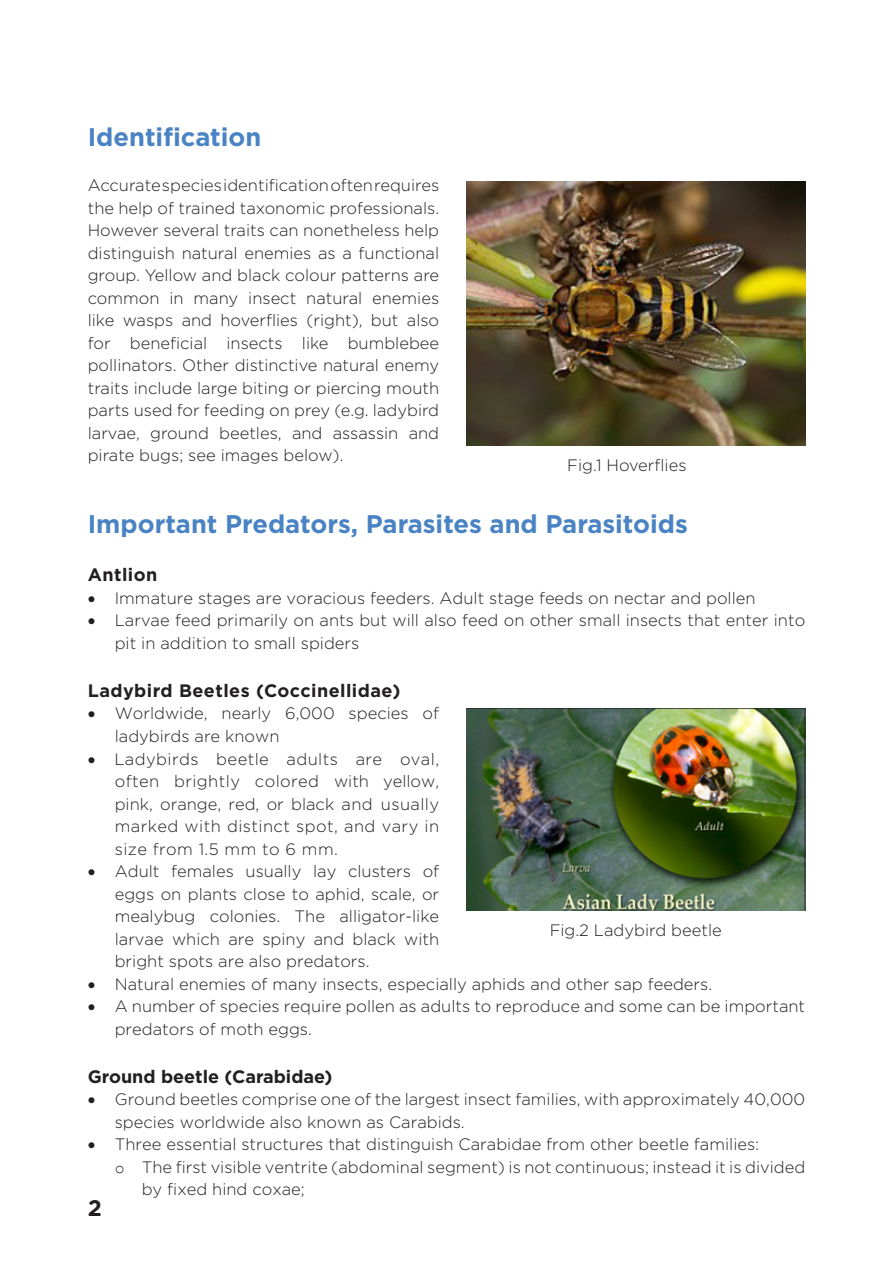
<style>
.page{position:relative;width:893px;height:1263px;background:#fff}
.page>*{position:absolute;margin:0;border:0;box-sizing:border-box;transform-origin:0 0}
.t1{font:700 25.5px "Gotham";color:#4983c4}
.Eng_Body{font:700 22.5px "Gotham";color:#231f20}
.t2{font:700 18px "Gotham";letter-spacing:.025em;color:#231f20}
.t3{font:700 18px "Gotham";color:#231f20}
.Eng_Body-2{font:300 16.5px/22.5px "Gotham";color:#231f20}
.s1{font-family:"Courier New";font-weight:400}
</style>
<div class="page">
<img style="left:466px;top:181px;width:339px;height:265px">
<img style="left:466px;top:708px;width:339px;height:202px">
<p class="t1" style="left:88px;top:120px;width:175px">Identification</p>
<p class="Eng_Body-2" style="left:88px;top:174px;width:353px;text-align:justify">Accurate species identification often requires the help of trained taxonomic professionals.<br>However several traits can nonetheless help distinguish natural enemies as a functional group. Yellow and black colour patterns are common in many insect natural enemies like wasps and hoverflies (right), but also for beneficial insects like bumblebee pollinators. Other distinctive natural enemy traits include large biting or piercing mouth parts used for feeding on prey (e.g. ladybird larvae, ground beetles, and assassin and pirate bugs; see images below).</p>
<p class="Eng_Body-2" style="left:567px;top:454px;width:121px">Fig.1 Hoverflies</p>
<p class="t1" style="left:88px;top:507px;width:602px">Important Predators, Parasites and Parasitoids</p>
<p class="t2" style="left:88px;top:563px;width:71px">Antlion</p>
<p class="Eng_Body-2" style="left:88px;top:586px;width:669px">• Immature stages are voracious feeders. Adult stage feeds on nectar and pollen</p>
<p class="Eng_Body-2" style="left:115px;top:609px;width:692px;text-indent:-27px">• Larvae feed primarily on ants but will also feed on other small insects that enter into pit in addition to small spiders</p>
<p class="t2" style="left:88px;top:679px;width:314px">Ladybird Beetles (Coccinellidae)</p>
<p class="Eng_Body-2" style="left:115px;top:702px;width:326px;text-indent:-27px">• Worldwide, nearly 6,000 species of ladybirds are known</p>
<p class="Eng_Body-2" style="left:115px;top:747px;width:326px;text-align:justify;text-indent:-27px">• Ladybirds beetle adults are oval, often brightly colored with yellow, pink, orange, red, or black and usually marked with distinct spot, and vary in size from 1.5 mm to 6 mm.</p>
<p class="Eng_Body-2" style="left:115px;top:859px;width:326px;text-align:justify;text-indent:-27px">• Adult females usually lay clusters of eggs on plants close to aphid, scale, or mealybug colonies. The alligator-like larvae which are spiny and black with bright spots are also predators.</p>
<p class="Eng_Body-2" style="left:88px;top:972px;width:626px">• Natural enemies of many insects, especially aphids and other sap feeders.</p>
<p class="Eng_Body-2" style="left:115px;top:994px;width:692px;text-indent:-27px">• A number of species require pollen as adults to reproduce and some can be important predators of moth eggs.</p>
<p class="t3" style="left:88px;top:1064px;width:246px">Ground beetle (Carabidae)</p>
<p class="Eng_Body-2" style="left:115px;top:1087px;width:692px;text-indent:-27px">• Ground beetles comprise one of the largest insect families, with approximately 40,000 species worldwide also known as Carabids.</p>
<p class="Eng_Body-2" style="left:88px;top:1132px;width:673px">• Three essential structures that distinguish Carabidae from other beetle families:</p>
<p class="Eng_Body-2" style="left:142px;top:1155px;width:665px;text-indent:-27px"><span class="s1">o</span> The first visible ventrite (abdominal segment) is not continuous; instead it is divided by fixed hind coxae;</p>
<p class="Eng_Body-2" style="left:550px;top:918px;width:174px">Fig.2 Ladybird beetle</p>
<p class="Eng_Body" style="left:88px;top:1193px;width:16px">2</p>
</div>
